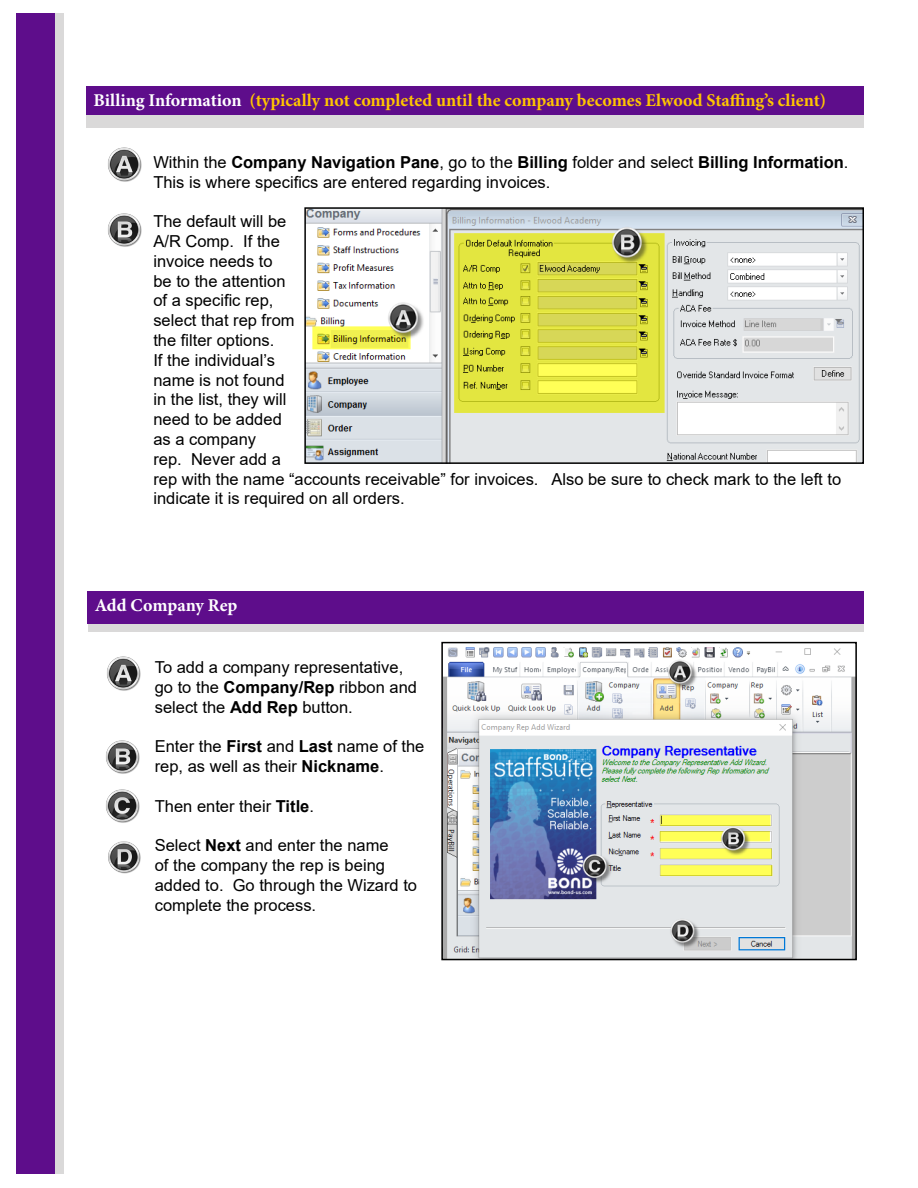
<style>
.page{position:relative;width:918px;height:1188px;background:#fff}
.page>*{position:absolute;margin:0;border:0;box-sizing:border-box;transform-origin:0 0}
.t1{font:700 18px "Minion Pro";color:#ffc600}
.t2{font:700 18px "Minion Pro";letter-spacing:-.005em;color:#fff}
.t3{font:16.5px/19.8px "Arial";color:#000}
.s1{color:#fff}
.s2{font-weight:700}
</style>
<div class="page">
<div style="left:16px;top:14px;width:39px;height:1160px;background:#5e0d8b"></div>
<div style="left:55px;top:14px;width:9px;height:1160px;background:#dad9d9"></div>
<div style="left:87px;top:86px;width:777px;height:32px;background:#5e0d8b"></div>
<div style="left:87px;top:115px;width:777px;height:13px;background:#dad9d9"></div>
<div style="left:88px;top:591px;width:776px;height:33px;background:#5e0d8b"></div>
<div style="left:88px;top:624px;width:776px;height:8px;background:#dad9d9"></div>
<img style="left:108px;top:147px;width:34px;height:35px">
<img style="left:108px;top:213px;width:34px;height:34px">
<img style="left:307px;top:210px;width:554px;height:251px">
<div style="left:304px;top:207px;width:560px;height:257px;border:2px solid #000"></div>
<img style="left:444px;top:647px;width:410px;height:310px">
<div style="left:441px;top:642px;width:416px;height:318px;border:2px solid #000"></div>
<img style="left:107px;top:656px;width:34px;height:35px">
<img style="left:106px;top:740px;width:34px;height:34px">
<img style="left:106px;top:789px;width:34px;height:34px">
<img style="left:108px;top:841px;width:33px;height:33px">
<p class="t1" style="left:94px;top:88px;width:734px"><span class="s1">Billing Information</span> (typically not completed until the company becomes Elwood Staffing’s client)</p>
<p class="t3" style="left:153px;top:152px;width:697px">Within the <span class="s2">Company Navigation Pane</span>, go to the <span class="s2">Billing</span> folder and select <span class="s2">Billing Information</span>.<br>This is where specifics are entered regarding invoices.</p>
<p class="t3" style="left:153px;top:211px;width:689px">The default will be<br>A/R Comp. If the<br>invoice needs to<br>be to the attention<br>of a specific rep,<br>select that rep from<br>the filter options.<br>If the individual’s<br>name is not found<br>in the list, they will<br>need to be added<br>as a company<br>rep. Never add a<br>rep with the name “accounts receivable” for invoices. Also be sure to check mark to the left to indicate it is required on all orders.</p>
<p class="t2" style="left:95px;top:593px;width:144px">Add Company Rep</p>
<p class="t3" style="left:155px;top:657px;width:264px">To add a company representative, go to the <span class="s2">Company/Rep</span> ribbon and select the <span class="s2">Add Rep</span> button.</p>
<p class="t3" style="left:155px;top:736px;width:271px">Enter the <span class="s2">First</span> and <span class="s2">Last</span> name of the rep, as well as their <span class="s2">Nickname</span>.</p>
<p class="t3" style="left:155px;top:796px;width:161px">Then enter their <span class="s2">Title</span>.</p>
<p class="t3" style="left:155px;top:835px;width:264px">Select <span class="s2">Next</span> and enter the name<br>of the company the rep is being added to. Go through the Wizard to complete the process.</p>
</div>
